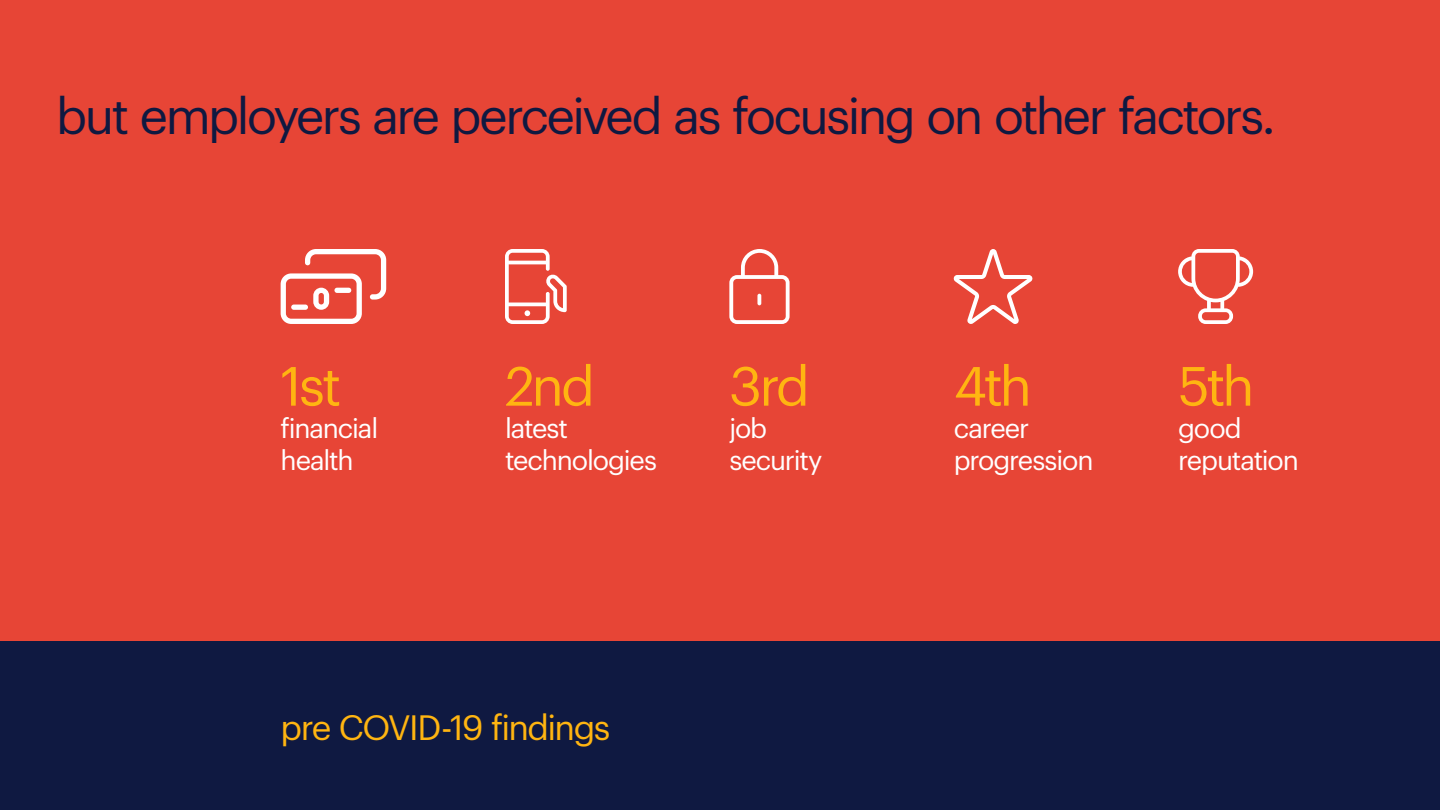
<style>
.page{position:relative;width:1440px;height:810px;background:#e74536}
.page>*{position:absolute;margin:0;border:0;box-sizing:border-box;transform-origin:0 0}
.t1{font:54px "Graphik";letter-spacing:-.06em;color:#ffb511}
.t2{font:49.5px "Graphik";letter-spacing:-.05em;color:#0f1941}
.t3{font:34.5px "Graphik";letter-spacing:-.045em;color:#ffb511}
.t4{font:27px/32.4px "Graphik";letter-spacing:-.04em;color:#fff}
</style>
<div class="page">
<div style="left:0;top:641px;width:1440px;height:169px;background:#0f1941"></div>
<svg style="left:729px;top:249px;width:61px;height:75px"></svg>
<svg style="left:757px;top:294px;width:4px;height:11px"></svg>
<svg style="left:505px;top:249px;width:62px;height:75px"></svg>
<svg style="left:281px;top:249px;width:105px;height:75px"></svg>
<div style="left:291px;top:305px;width:17px;height:5px;background:#fff;border-radius:3px"></div>
<div style="left:334px;top:288px;width:17px;height:5px;background:#fff;border-radius:3px"></div>
<svg style="left:1178px;top:249px;width:75px;height:75px"></svg>
<svg style="left:953px;top:249px;width:79px;height:75px"></svg>
<h2 class="t2" style="left:56px;top:79px;width:1221px">but employers are perceived as focusing on other factors.</h2>
<h1 class="t1" style="left:281px;top:346px;width:62px">1st</h1>
<p class="t4" style="left:281px;top:410px;width:99px">financial health</p>
<h1 class="t1" style="left:505px;top:346px;width:91px">2nd</h1>
<p class="t4" style="left:505px;top:410px;width:154px">latest technologies</p>
<h1 class="t1" style="left:729px;top:346px;width:82px">3rd</h1>
<p class="t4" style="left:729px;top:410px;width:95px">job security</p>
<p class="t3" style="left:281px;top:701px;width:331px">pre COVID-19 findings</p>
<h1 class="t1" style="left:954px;top:346px;width:80px">4th</h1>
<p class="t4" style="left:954px;top:410px;width:141px">career progression</p>
<h1 class="t1" style="left:1178px;top:346px;width:78px">5th</h1>
<p class="t4" style="left:1178px;top:410px;width:122px">good reputation</p>
</div>
